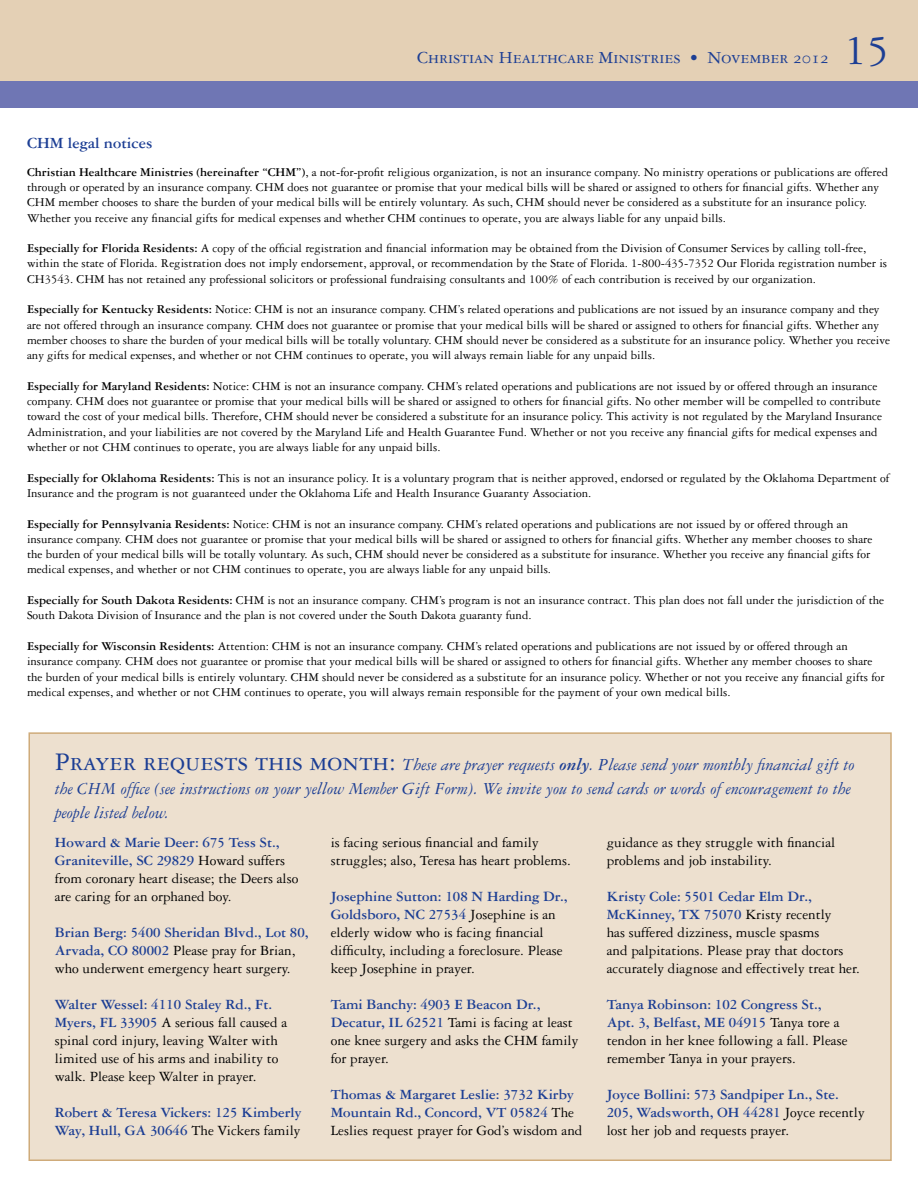
<style>
.page{position:relative;width:918px;height:1188px;background:#fff}
.page>*{position:absolute;margin:0;border:0;box-sizing:border-box;transform-origin:0 0}
.t1{font:45px "Garamond Three";color:#1c3e94}
.t2{font:italic 18px/24px "Garamond Three";color:#1c3e94}
.t3{font:18px "Garamond Three SC";color:#1c3e94}
.t4{font:700 16.5px "Garamond Three";color:#1c3e94}
.t5{font:15px/18px "Garamond Three";color:#000}
.t6{font:700 15px/18px "Garamond Three";color:#1c3e94}
.t7{font:12.75px/15.3px "Garamond Three";color:#000}
.s1{font-weight:700}
.s2{font-family:"Garamond Three SC";font-style:normal;font-size:27px}
.s3{font-weight:700;color:#1c3e94}
.s4{font-weight:400;color:#000}
</style>
<div class="page">
<div style="left:28px;top:732px;width:864px;height:429px;background:#ede0cf;border:2px solid #cfab7a"></div>
<div style="left:0;top:0;width:918px;height:81px;background:#e4d0b5"></div>
<div style="left:0;top:81px;width:918px;height:27px;background:#6f76b4"></div>
<p class="t4" style="left:27px;top:134px;width:127px">CHM legal notices</p>
<h2 class="t3" style="left:417px;top:48px;width:413px">Christian Healthcare Ministries • November 2012</h2>
<h1 class="t1" style="left:845px;top:26px;width:46px">15</h1>
<p class="t7" style="left:27px;top:164px;width:863px"><span class="s1">Christian Healthcare Ministries (hereinafter “CHM”)</span>, a not-for-profit religious organization, is not an insurance company. No ministry operations or publications are offered through or operated by an insurance company. CHM does not guarantee or promise that your medical bills will be shared or assigned to others for financial gifts. Whether any CHM member chooses to share the burden of your medical bills will be entirely voluntary. As such, CHM should never be considered as a substitute for an insurance policy.<br>Whether you receive any financial gifts for medical expenses and whether CHM continues to operate, you are always liable for any unpaid bills.</p>
<p class="t7" style="left:27px;top:241px;width:862px"><span class="s1">Especially for Florida Residents:</span> A copy of the official registration and financial information may be obtained from the Division of Consumer Services by calling toll-free, within the state of Florida. Registration does not imply endorsement, approval, or recommendation by the State of Florida. 1-800-435-7352 Our Florida registration number is<br>CH3543. CHM has not retained any professional solicitors or professional fundraising consultants and 100% of each contribution is received by our organization.</p>
<p class="t7" style="left:27px;top:302px;width:865px"><span class="s1">Especially for Kentucky Residents:</span> Notice: CHM is not an insurance company. CHM’s related operations and publications are not issued by an insurance company and they are not offered through an insurance company. CHM does not guarantee or promise that your medical bills will be shared or assigned to others for financial gifts. Whether any member chooses to share the burden of your medical bills will be totally voluntary. CHM should never be considered as a substitute for an insurance policy. Whether you receive any gifts for medical expenses, and whether or not CHM continues to operate, you will always remain liable for any unpaid bills.</p>
<p class="t7" style="left:27px;top:378px;width:857px"><span class="s1">Especially for Maryland Residents:</span> Notice: CHM is not an insurance company. CHM’s related operations and publications are not issued by or offered through an insurance company. CHM does not guarantee or promise that your medical bills will be shared or assigned to others for financial gifts. No other member will be compelled to contribute toward the cost of your medical bills. Therefore, CHM should never be considered a substitute for an insurance policy. This activity is not regulated by the Maryland Insurance Administration, and your liabilities are not covered by the Maryland Life and Health Guarantee Fund. Whether or not you receive any financial gifts for medical expenses and whether or not CHM continues to operate, you are always liable for any unpaid bills.</p>
<p class="t7" style="left:27px;top:470px;width:864px"><span class="s1">Especially for Oklahoma Residents:</span> This is not an insurance policy. It is a voluntary program that is neither approved, endorsed or regulated by the Oklahoma Department of<br>Insurance and the program is not guaranteed under the Oklahoma Life and Health Insurance Guaranty Association.</p>
<p class="t7" style="left:27px;top:516px;width:847px"><span class="s1">Especially for Pennsylvania Residents:</span> Notice: CHM is not an insurance company. CHM’s related operations and publications are not issued by or offered through an insurance company. CHM does not guarantee or promise that your medical bills will be shared or assigned to others for financial gifts. Whether any member chooses to share the burden of your medical bills will be totally voluntary. As such, CHM should never be considered as a substitute for insurance. Whether you receive any financial gifts for medical expenses, and whether or not CHM continues to operate, you are always liable for any unpaid bills.</p>
<p class="t7" style="left:27px;top:592px;width:859px"><span class="s1">Especially for South Dakota Residents:</span> CHM is not an insurance company. CHM’s program is not an insurance contract. This plan does not fall under the jurisdiction of the<br>South Dakota Division of Insurance and the plan is not covered under the South Dakota guaranty fund.</p>
<p class="t7" style="left:27px;top:638px;width:859px"><span class="s1">Especially for Wisconsin Residents:</span> Attention: CHM is not an insurance company. CHM’s related operations and publications are not issued by or offered through an insurance company. CHM does not guarantee or promise that your medical bills will be shared or assigned to others for financial gifts. Whether any member chooses to share the burden of your medical bills is entirely voluntary. CHM should never be considered as a substitute for an insurance policy. Whether or not you receive any financial gifts for medical expenses, and whether or not CHM continues to operate, you will always remain responsible for the payment of your own medical bills.</p>
<p class="t2" style="left:55px;top:753px;width:801px"><span class="s2">Prayer requests this month:</span> These are prayer requests <span class="s1">only</span>. Please send your monthly financial gift to the CHM office (see instructions on your yellow Member Gift Form). We invite you to send cards or words of encouragement to the people listed below.</p>
<p class="t5" style="left:55px;top:833px;width:245px"><span class="s3">Howard &amp; Marie Deer: 675 Tess St., Graniteville, SC 29829</span> Howard suffers from coronary heart disease; the Deers also are caring for an orphaned boy.</p>
<p class="t5" style="left:55px;top:923px;width:255px"><span class="s3">Brian Berg: 5400 Sheridan Blvd., Lot 80,<br>Arvada, CO 80002</span> Please pray for Brian, who underwent emergency heart surgery.</p>
<p class="t5" style="left:55px;top:995px;width:234px"><span class="s3">Walter Wessel: 4110 Staley Rd., Ft.<br>Myers, FL 33905</span> A serious fall caused a spinal cord injury, leaving Walter with limited use of his arms and inability to walk. Please keep Walter in prayer.</p>
<p class="t6" style="left:55px;top:1103px;width:248px">Robert &amp; Teresa Vickers: 125 Kimberly<br>Way, Hull, GA 30646 <span class="s4">The Vickers family</span></p>
<p class="t5" style="left:331px;top:833px;width:242px">is facing serious financial and family struggles; also, Teresa has heart problems.</p>
<p class="t5" style="left:331px;top:887px;width:238px"><span class="s3">Josephine Sutton: 108 N Harding Dr., Goldsboro, NC 27534</span> Josephine is an elderly widow who is facing financial difficulty, including a foreclosure. Please keep Josephine in prayer.</p>
<p class="t5" style="left:331px;top:995px;width:249px"><span class="s3">Tami Banchy: 4903 E Beacon Dr.,<br>Decatur, IL 62521</span> Tami is facing at least one knee surgery and asks the CHM family for prayer.</p>
<p class="t6" style="left:331px;top:1085px;width:253px">Thomas &amp; Margaret Leslie: 3732 Kirby<br>Mountain Rd., Concord, VT 05824 <span class="s4">The<br>Leslies request prayer for God’s wisdom and</span></p>
<p class="t5" style="left:607px;top:833px;width:230px">guidance as they struggle with financial problems and job instability.</p>
<p class="t5" style="left:607px;top:887px;width:255px"><span class="s3">Kristy Cole: 5501 Cedar Elm Dr., McKinney, TX 75070</span> Kristy recently<br>has suffered dizziness, muscle spasms<br>and palpitations. Please pray that doctors accurately diagnose and effectively treat her.</p>
<p class="t5" style="left:607px;top:995px;width:242px"><span class="s3">Tanya Robinson: 102 Congress St., Apt. 3, Belfast, ME 04915</span> Tanya tore a tendon in her knee following a fall. Please remember Tanya in your prayers.</p>
<p class="t6" style="left:607px;top:1085px;width:260px">Joyce Bollini: 573 Sandpiper Ln., Ste.<br>205, Wadsworth, OH 44281 <span class="s4">Joyce recently lost her job and requests prayer.</span></p>
</div>
